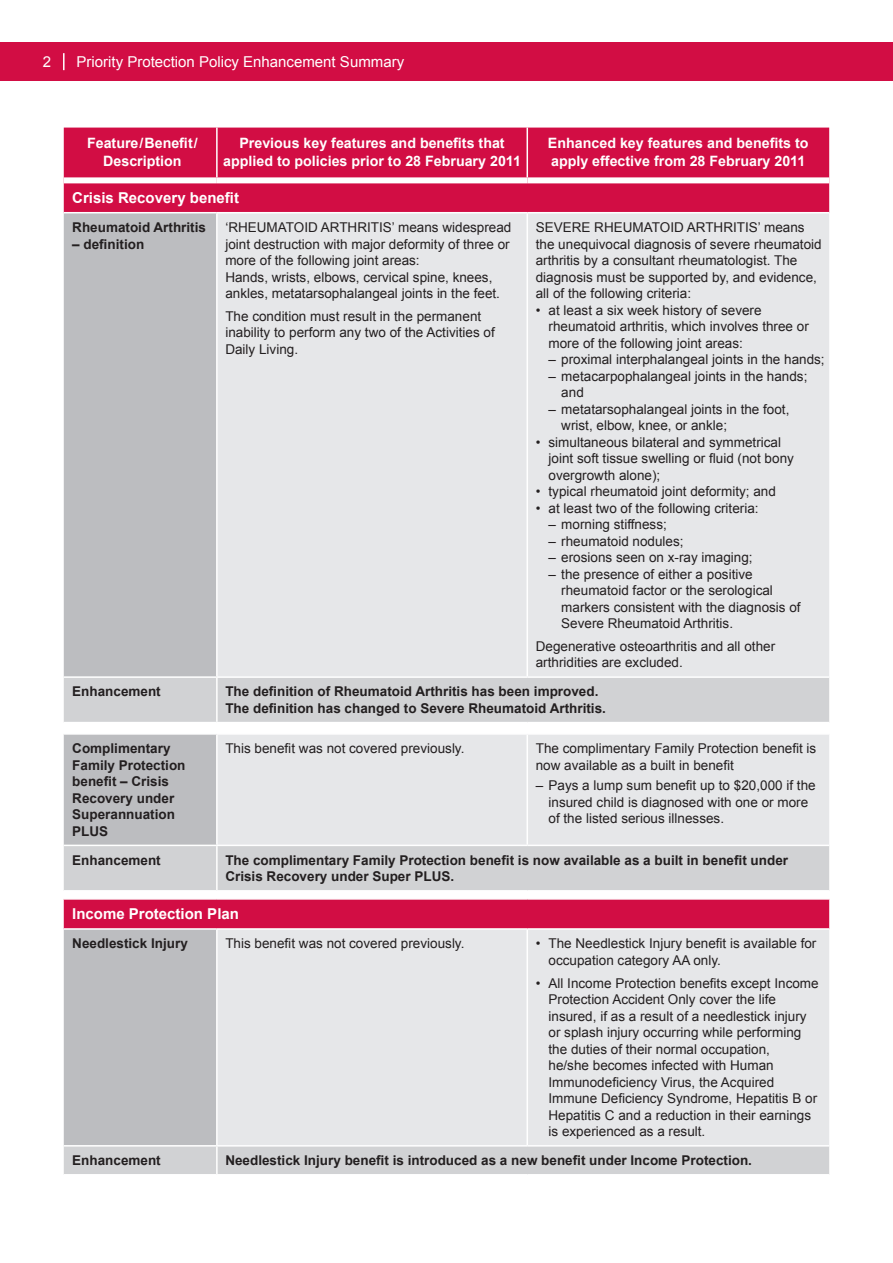
<style>
.page{position:relative;width:893px;height:1263px;background:#fff}
.page>*{position:absolute;margin:0;border:0;box-sizing:border-box;transform-origin:0 0}
.t1{font:15px "Arial";color:#fff}
.t2{font:700 15px "Arial";color:#fff}
.t3{font:700 14.25px/18px "Arial";color:#fff;text-align:center}
.t4{font:13.5px/16.5px "Arial";color:#231f20}
.t5{font:700 13.5px/16.5px "Arial";color:#231f20}
</style>
<div class="page">
<div style="left:64px;top:128px;width:765px;height:84px;background:#d20d44"></div>
<div style="left:64px;top:213px;width:152px;height:463px;background:#bcbdc0"></div>
<div style="left:218px;top:213px;width:611px;height:463px;background:#e6e7e9"></div>
<svg style="left:64px;top:678px;width:765px;height:496px;background:#dbd0d5"></svg>
<hr style="left:526px;top:213px;width:2px;height:463px;background:#fff">
<hr style="left:216px;top:678px;width:2px;height:44px;background:#fff">
<svg style="left:216px;top:723px;width:2px;height:10px"></svg>
<hr style="left:64px;top:928px;width:153px;height:2px;background:#fff">
<hr style="left:217px;top:928px;width:310px;height:2px;background:#fff">
<hr style="left:216px;top:930px;width:2px;height:215px;background:#fff">
<hr style="left:527px;top:928px;width:302px;height:2px;background:#fff">
<hr style="left:526px;top:930px;width:2px;height:215px;background:#fff">
<hr style="left:64px;top:1145px;width:153px;height:1px;background:#fff">
<hr style="left:217px;top:1145px;width:310px;height:1px;background:#fff">
<hr style="left:216px;top:1146px;width:2px;height:28px;background:#fff">
<hr style="left:527px;top:1145px;width:302px;height:1px;background:#fff">
<hr style="left:64px;top:722px;width:153px;height:1px;background:#fff">
<hr style="left:217px;top:722px;width:310px;height:1px;background:#fff">
<hr style="left:527px;top:722px;width:302px;height:1px;background:#fff">
<hr style="left:64px;top:733px;width:153px;height:2px;background:#fff">
<hr style="left:217px;top:733px;width:310px;height:2px;background:#fff">
<hr style="left:216px;top:735px;width:2px;height:110px;background:#fff">
<hr style="left:527px;top:733px;width:302px;height:2px;background:#fff">
<hr style="left:526px;top:735px;width:2px;height:110px;background:#fff">
<hr style="left:64px;top:845px;width:153px;height:1px;background:#fff">
<hr style="left:217px;top:845px;width:310px;height:1px;background:#fff">
<hr style="left:216px;top:846px;width:2px;height:44px;background:#fff">
<hr style="left:527px;top:845px;width:302px;height:1px;background:#fff">
<hr style="left:64px;top:890px;width:153px;height:1px;background:#fff">
<hr style="left:217px;top:890px;width:310px;height:1px;background:#fff">
<svg style="left:216px;top:891px;width:2px;height:7px"></svg>
<hr style="left:527px;top:890px;width:302px;height:1px;background:#fff">
<hr style="left:64px;top:898px;width:153px;height:2px;background:#fff">
<hr style="left:217px;top:898px;width:310px;height:2px;background:#fff">
<hr style="left:527px;top:898px;width:302px;height:2px;background:#fff">
<hr style="left:216px;top:128px;width:2px;height:49px;background:#fff">
<hr style="left:526px;top:128px;width:2px;height:49px;background:#fff">
<div style="left:64px;top:177px;width:153px;height:6px;background:#fff"></div>
<div style="left:217px;top:177px;width:310px;height:6px;background:#fff"></div>
<div style="left:527px;top:177px;width:302px;height:6px;background:#fff"></div>
<div style="left:0;top:43px;width:893px;height:38px;background:#d20d44"></div>
<svg style="left:63px;top:53px;width:2px;height:17px"></svg>
<p class="t1" style="left:43px;top:52px;width:10px">2</p>
<p class="t1" style="left:77px;top:52px;width:329px">Priority Protection Policy Enhancement Summary</p>
<p class="t3" style="left:87px;top:134px;width:112px">Feature/Benefit/<br>Description</p>
<p class="t3" style="left:223px;top:134px;width:299px">Previous key features and benefits that applied to policies prior to 28 February 2011</p>
<p class="t3" style="left:548px;top:134px;width:262px;text-align:left">Enhanced key features and benefits to apply effective from 28 February 2011</p>
<p class="t2" style="left:72px;top:188px;width:168px">Crisis Recovery benefit</p>
<p class="t5" style="left:72px;top:220px;width:135px">Rheumatoid Arthritis</p>
<p class="t5" style="left:72px;top:236px;width:74px">– definition</p>
<p class="t4" style="left:536px;top:219px;width:287px">SEVERE RHEUMATOID ARTHRITIS’ means the unequivocal diagnosis of severe rheumatoid arthritis by a consultant rheumatologist. The diagnosis must be supported by, and evidence, all of the following criteria:</p>
<p class="t4" style="left:549px;top:302px;width:262px;text-indent:-13px">• at least a six week history of severe rheumatoid arthritis, which involves three or more of the following joint areas:</p>
<p class="t4" style="left:549px;top:351px;width:278px">– proximal interphalangeal joints in the hands;</p>
<p class="t4" style="left:561px;top:368px;width:248px;text-indent:-13px">– metacarpophalangeal joints in the hands; and</p>
<p class="t4" style="left:561px;top:401px;width:230px;text-indent:-13px">– metatarsophalangeal joints in the foot, wrist, elbow, knee, or ankle;</p>
<p class="t4" style="left:549px;top:434px;width:247px;text-indent:-13px">• simultaneous bilateral and symmetrical joint soft tissue swelling or fluid (not bony overgrowth alone);</p>
<p class="t4" style="left:536px;top:483px;width:242px">• typical rheumatoid joint deformity; and</p>
<p class="t4" style="left:536px;top:500px;width:224px">• at least two of the following criteria:</p>
<p class="t4" style="left:549px;top:516px;width:120px">– morning stiffness;</p>
<p class="t4" style="left:549px;top:533px;width:137px">– rheumatoid nodules;</p>
<p class="t4" style="left:549px;top:549px;width:206px">– erosions seen on x-ray imaging;</p>
<p class="t4" style="left:561px;top:566px;width:241px;text-indent:-13px">– the presence of either a positive rheumatoid factor or the serological markers consistent with the diagnosis of Severe Rheumatoid Arthritis.</p>
<p class="t4" style="left:536px;top:638px;width:241px">Degenerative osteoarthritis and all other arthridities are excluded.</p>
<p class="t4" style="left:225px;top:219px;width:288px">‘RHEUMATOID ARTHRITIS’ means widespread joint destruction with major deformity of three or more of the following joint areas:<br>Hands, wrists, elbows, cervical spine, knees, ankles, metatarsophalangeal joints in the feet.</p>
<p class="t4" style="left:225px;top:308px;width:271px">The condition must result in the permanent inability to perform any two of the Activities of<br>Daily Living.</p>
<p class="t5" style="left:72px;top:684px;width:90px">Enhancement</p>
<p class="t5" style="left:225px;top:684px;width:382px">The definition of Rheumatoid Arthritis has been improved.<br>The definition has changed to Severe Rheumatoid Arthritis.</p>
<p class="t5" style="left:72px;top:741px;width:115px">Complimentary<br>Family Protection benefit – Crisis<br>Recovery under<br>Superannuation<br>PLUS</p>
<p class="t4" style="left:225px;top:740px;width:241px">This benefit was not covered previously.</p>
<p class="t4" style="left:536px;top:740px;width:282px">The complimentary Family Protection benefit is now available as a built in benefit</p>
<p class="t4" style="left:549px;top:778px;width:269px;text-indent:-13px">– Pays a lump sum benefit up to $20,000 if the insured child is diagnosed with one or more of the listed serious illnesses.</p>
<p class="t5" style="left:72px;top:852px;width:90px">Enhancement</p>
<p class="t5" style="left:225px;top:852px;width:564px">The complimentary Family Protection benefit is now available as a built in benefit under<br>Crisis Recovery under Super PLUS.</p>
<p class="t2" style="left:72px;top:904px;width:168px">Income Protection Plan</p>
<p class="t5" style="left:72px;top:936px;width:117px">Needlestick Injury</p>
<p class="t4" style="left:225px;top:935px;width:241px">This benefit was not covered previously.</p>
<p class="t4" style="left:549px;top:935px;width:269px;text-indent:-13px">• The Needlestick Injury benefit is available for occupation category AA only.</p>
<p class="t4" style="left:549px;top:975px;width:272px;text-indent:-13px">• All Income Protection benefits except Income Protection Accident Only cover the life insured, if as a result of a needlestick injury or splash injury occurring while performing the duties of their normal occupation,<br>he/she becomes infected with Human Immunodeficiency Virus, the Acquired Immune Deficiency Syndrome, Hepatitis B or Hepatitis C and a reduction in their earnings is experienced as a result.</p>
<p class="t5" style="left:72px;top:1153px;width:90px">Enhancement</p>
<p class="t5" style="left:225px;top:1153px;width:528px">Needlestick Injury benefit is introduced as a new benefit under Income Protection.</p>
</div>
